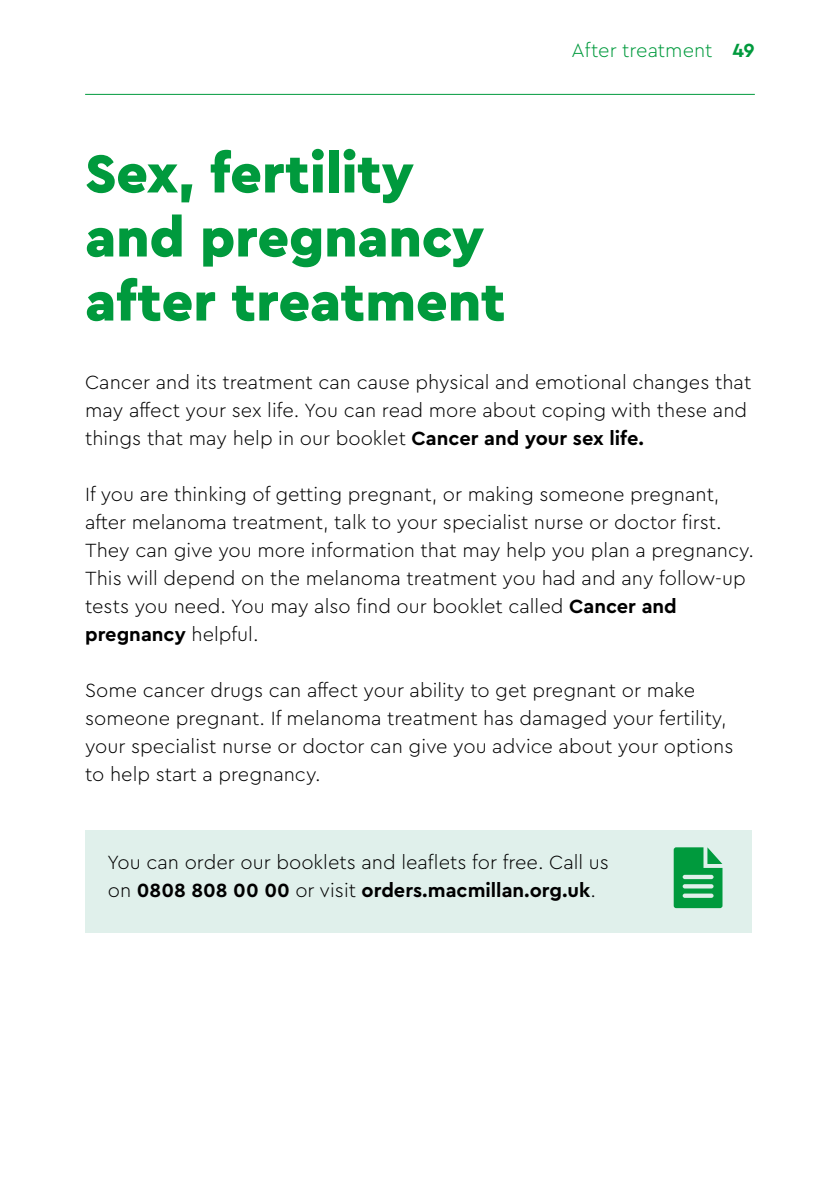
<style>
.page{position:relative;width:840px;height:1191px;background:#fff}
.page>*{position:absolute;margin:0;border:0;box-sizing:border-box;transform-origin:0 0}
.t1{font:900 56px/64px "Cera Pro Macmillan";color:#009a3d}
.t2{font:300 20px/28px "Cera Pro Macmillan";color:#000}
.t3{font:300 20px "Cera Pro Macmillan";color:#009a3d}
.s1{font-weight:700}
</style>
<div class="page">
<hr style="left:85px;top:94px;width:669px;height:1px;background:#009a3d">
<hr style="left:0;top:794px;width:1px;height:397px;background:#009a3d">
<div style="left:85px;top:830px;width:666px;height:102px;background:#e0f0eb"></div>
<svg style="left:673px;top:847px;width:49px;height:61px"></svg>
<h1 class="t1" style="left:85px;top:135px;width:421px">Sex, fertility and pregnancy after treatment</h1>
<p class="t3" style="left:571px;top:35px;width:185px">After treatment <span class="s1">49</span></p>
<p class="t2" style="left:85px;top:366px;width:667px">Cancer and its treatment can cause physical and emotional changes that may affect your sex life. You can read more about coping with these and things that may help in our booklet <span class="s1">Cancer and your sex life.</span></p>
<p class="t2" style="left:85px;top:478px;width:670px">If you are thinking of getting pregnant, or making someone pregnant, after melanoma treatment, talk to your specialist nurse or doctor first.<br>They can give you more information that may help you plan a pregnancy.<br>This will depend on the melanoma treatment you had and any follow‑up tests you need. You may also find our booklet called <span class="s1">Cancer and pregnancy</span> helpful.</p>
<p class="t2" style="left:85px;top:674px;width:649px">Some cancer drugs can affect your ability to get pregnant or make someone pregnant. If melanoma treatment has damaged your fertility, your specialist nurse or doctor can give you advice about your options to help start a pregnancy.</p>
<p class="t2" style="left:107px;top:846px;width:503px">You can order our booklets and leaflets for free. Call us on <span class="s1">0808 808 00 00</span> or visit <span class="s1">orders.macmillan.org.uk</span>.</p>
</div>
